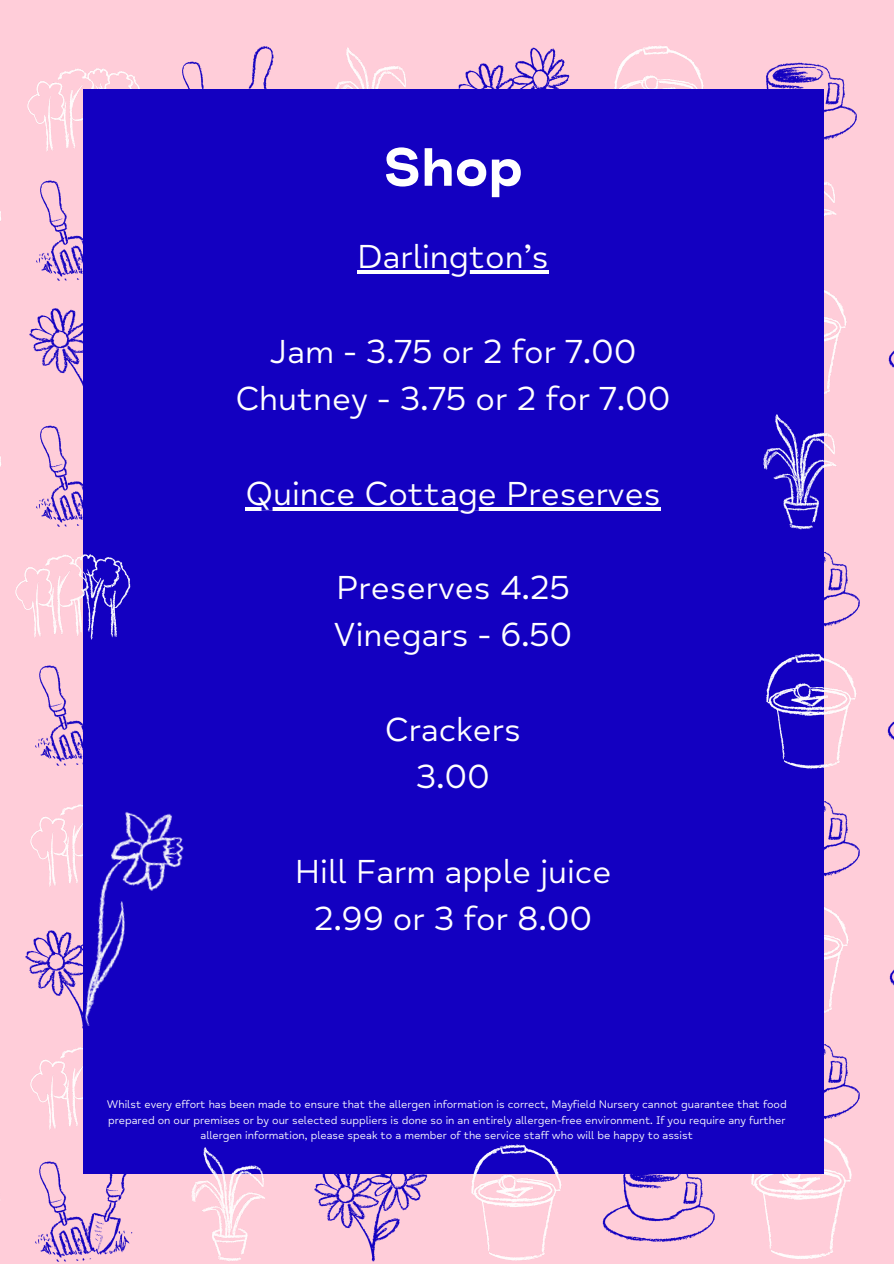
<style>
.page{position:relative;width:894px;height:1264px;background:#fff}
.page>*{position:absolute;margin:0;border:0;box-sizing:border-box;transform-origin:0 0}
.t1{font:700 55.35px "Mind Meridian";color:#fff}
.t2{font:34.05px "Mind Meridian";color:#fff}
.t3{font:11.25px/15.5px "Mind Meridian";color:#fff;text-align:center}
</style>
<div class="page">
<div style="left:0;top:0;width:893px;height:1263px;background:#ffcdd9"></div>
<img style="left:35px;top:1161px;width:111px;height:101px">
<img style="left:312px;top:1173px;width:120px;height:89px">
<img style="left:598px;top:1173px;width:120px;height:69px">
<img style="left:30px;top:1064px;width:53px;height:66px">
<img style="left:823px;top:1021px;width:37px;height:106px">
<img style="left:823px;top:899px;width:26px;height:118px">
<img style="left:889px;top:971px;width:4px;height:14px">
<img style="left:823px;top:778px;width:37px;height:121px">
<img style="left:887px;top:722px;width:6px;height:17px">
<img style="left:823px;top:531px;width:37px;height:118px">
<img style="left:29px;top:308px;width:54px;height:219px">
<img style="left:335px;top:47px;width:71px;height:42px">
<img style="left:182px;top:46px;width:92px;height:43px">
<img style="left:823px;top:164px;width:24px;height:235px">
<img style="left:888px;top:351px;width:5px;height:17px">
<img style="left:27px;top:68px;width:113px;height:213px">
<img style="left:458px;top:47px;width:112px;height:42px">
<img style="left:614px;top:45px;width:90px;height:44px">
<img style="left:766px;top:62px;width:91px;height:102px">
<img style="left:35px;top:665px;width:48px;height:101px">
<img style="left:740px;top:1127px;width:112px;height:132px">
<div style="left:83px;top:89px;width:740px;height:1084px;background:#1300c1"></div>
<img style="left:455px;top:1144px;width:120px;height:117px">
<img style="left:766px;top:651px;width:91px;height:119px">
<img style="left:15px;top:554px;width:116px;height:86px">
<img style="left:170px;top:1147px;width:119px;height:114px">
<img style="left:25px;top:804px;width:159px;height:260px">
<hr style="left:357px;top:270px;width:191px;height:4px;background:#fff">
<hr style="left:245px;top:507px;width:415px;height:3px;background:#fff">
<img style="left:763px;top:412px;width:74px;height:119px">
<p class="t1" style="left:383px;top:134px;width:141px">Shop</p>
<p class="t2" style="left:357px;top:236px;width:193px">Darlington’s</p>
<p class="t2" style="left:269px;top:331px;width:369px">Jam - 3.75 or 2 for 7.00</p>
<p class="t2" style="left:235px;top:378px;width:436px">Chutney - 3.75 or 2 for 7.00</p>
<p class="t2" style="left:245px;top:473px;width:416px">Quince Cottage Preserves</p>
<p class="t2" style="left:336px;top:567px;width:235px">Preserves 4.25</p>
<p class="t2" style="left:333px;top:614px;width:240px">Vinegars - 6.50</p>
<p class="t2" style="left:385px;top:709px;width:138px">Crackers</p>
<p class="t2" style="left:416px;top:756px;width:76px">3.00</p>
<p class="t2" style="left:294px;top:851px;width:318px">Hill Farm apple juice</p>
<p class="t2" style="left:313px;top:898px;width:280px">2.99 or 3 for 8.00</p>
<p class="t3" style="left:107px;top:1096px;width:681px">Whilst every effort has been made to ensure that the allergen information is correct, Mayfield Nursery cannot guarantee that food prepared on our premises or by our selected suppliers is done so in an entirely allergen-free environment. If you require any further allergen information, please speak to a member of the service staff who will be happy to assist</p>
</div>
